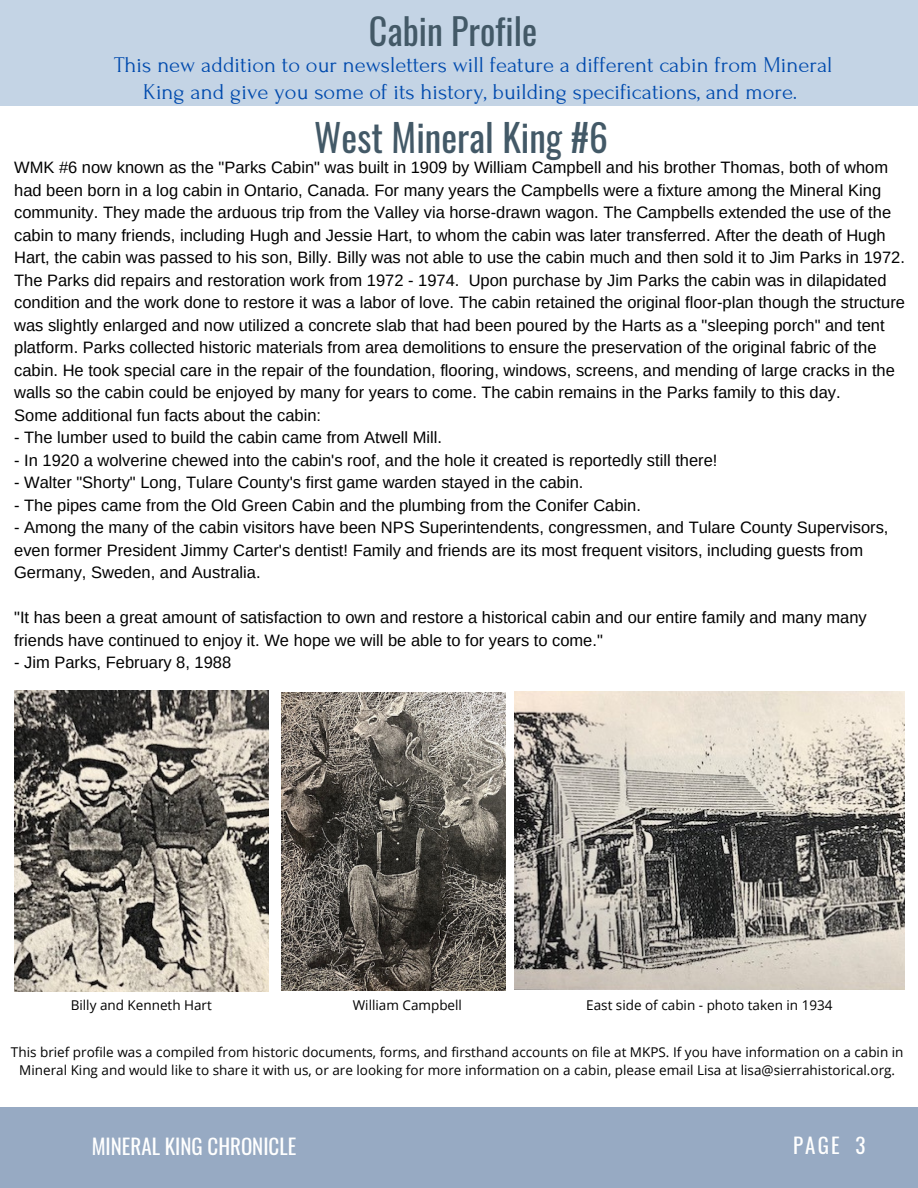
<style>
.page{position:relative;width:918px;height:1188px;background:#fff}
.page>*{position:absolute;margin:0;border:0;box-sizing:border-box;transform-origin:0 0}
.t1{font:37.5px "Oswald";color:#435967}
.t2{font:36px "Oswald";color:#435967}
.t3{font:22.5px/27px "Forum";color:#004aad;text-align:center}
.t4{font:21px "Oswald";color:#fff}
.t5{font:16.5px/22.5px "Arimo";color:#000}
.t6{font:13.5px/18px "Open Sans";color:#000;text-align:center}
</style>
<div class="page">
<div style="left:0;top:1107px;width:918px;height:81px;background:#97aac3"></div>
<div style="left:0;top:0;width:918px;height:106px;background:#c4d4e5"></div>
<img style="left:14px;top:690px;width:254px;height:302px">
<img style="left:282px;top:693px;width:224px;height:298px">
<img style="left:514px;top:691px;width:390px;height:298px">
<h2 class="t2" style="left:369px;top:-1px;width:170px">Cabin Profile</h2>
<h3 class="t3" style="left:114px;top:51px;width:720px">This new addition to our newsletters will feature a different cabin from Mineral<br>King and give you some of its history, building specifications, and more.</h3>
<h1 class="t1" style="left:314px;top:104px;width:295px">West Mineral King #6</h1>
<p class="t5" style="left:14px;top:156px;width:892px">WMK #6 now known as the "Parks Cabin" was built in 1909 by William Campbell and his brother Thomas, both of whom had been born in a log cabin in Ontario, Canada. For many years the Campbells were a fixture among the Mineral King community. They made the arduous trip from the Valley via horse-drawn wagon. The Campbells extended the use of the cabin to many friends, including Hugh and Jessie Hart, to whom the cabin was later transferred. After the death of Hugh Hart, the cabin was passed to his son, Billy. Billy was not able to use the cabin much and then sold it to Jim Parks in 1972.<br>The Parks did repairs and restoration work from 1972 - 1974. Upon purchase by Jim Parks the cabin was in dilapidated condition and the work done to restore it was a labor of love. The cabin retained the original floor-plan though the structure was slightly enlarged and now utilized a concrete slab that had been poured by the Harts as a "sleeping porch" and tent platform. Parks collected historic materials from area demolitions to ensure the preservation of the original fabric of the cabin. He took special care in the repair of the foundation, flooring, windows, screens, and mending of large cracks in the walls so the cabin could be enjoyed by many for years to come. The cabin remains in the Parks family to this day.<br>Some additional fun facts about the cabin:</p>
<p class="t5" style="left:14px;top:426px;width:429px">- The lumber used to build the cabin came from Atwell Mill.</p>
<p class="t5" style="left:14px;top:449px;width:705px">- In 1920 a wolverine chewed into the cabin's roof, and the hole it created is reportedly still there!</p>
<p class="t5" style="left:14px;top:471px;width:571px">- Walter "Shorty" Long, Tulare County's first game warden stayed in the cabin.</p>
<p class="t5" style="left:14px;top:494px;width:628px">- The pipes came from the Old Green Cabin and the plumbing from the Conifer Cabin.</p>
<p class="t5" style="left:14px;top:516px;width:876px">- Among the many of the cabin visitors have been NPS Superintendents, congressmen, and Tulare County Supervisors, even former President Jimmy Carter's dentist! Family and friends are its most frequent visitors, including guests from<br>Germany, Sweden, and Australia.</p>
<p class="t5" style="left:14px;top:606px;width:854px">"It has been a great amount of satisfaction to own and restore a historical cabin and our entire family and many many friends have continued to enjoy it. We hope we will be able to for years to come."</p>
<p class="t5" style="left:14px;top:651px;width:219px">- Jim Parks, February 8, 1988</p>
<p class="t6" style="left:71px;top:995px;width:143px">Billy and Kenneth Hart</p>
<p class="t6" style="left:353px;top:995px;width:111px">William Campbell</p>
<p class="t6" style="left:586px;top:995px;width:248px">East side of cabin - photo taken in 1934</p>
<p class="t6" style="left:11px;top:1043px;width:894px">This brief profile was a compiled from historic documents, forms, and firsthand accounts on file at MKPS. If you have information on a cabin in<br>Mineral King and would like to share it with us, or are looking for more information on a cabin, please email Lisa at lisa@sierrahistorical.org.</p>
<p class="t4" style="left:92px;top:1127px;width:206px">MINERAL KING CHRONICLE</p>
<p class="t4" style="left:793px;top:1127px;width:74px">PAGE 3</p>
<p class="t4" style="left:81px;top:1133px;width:206px">MINERAL KING CHRONICLE</p>
<p class="t4" style="left:781px;top:1132px;width:74px">PAGE 6</p>
</div>
